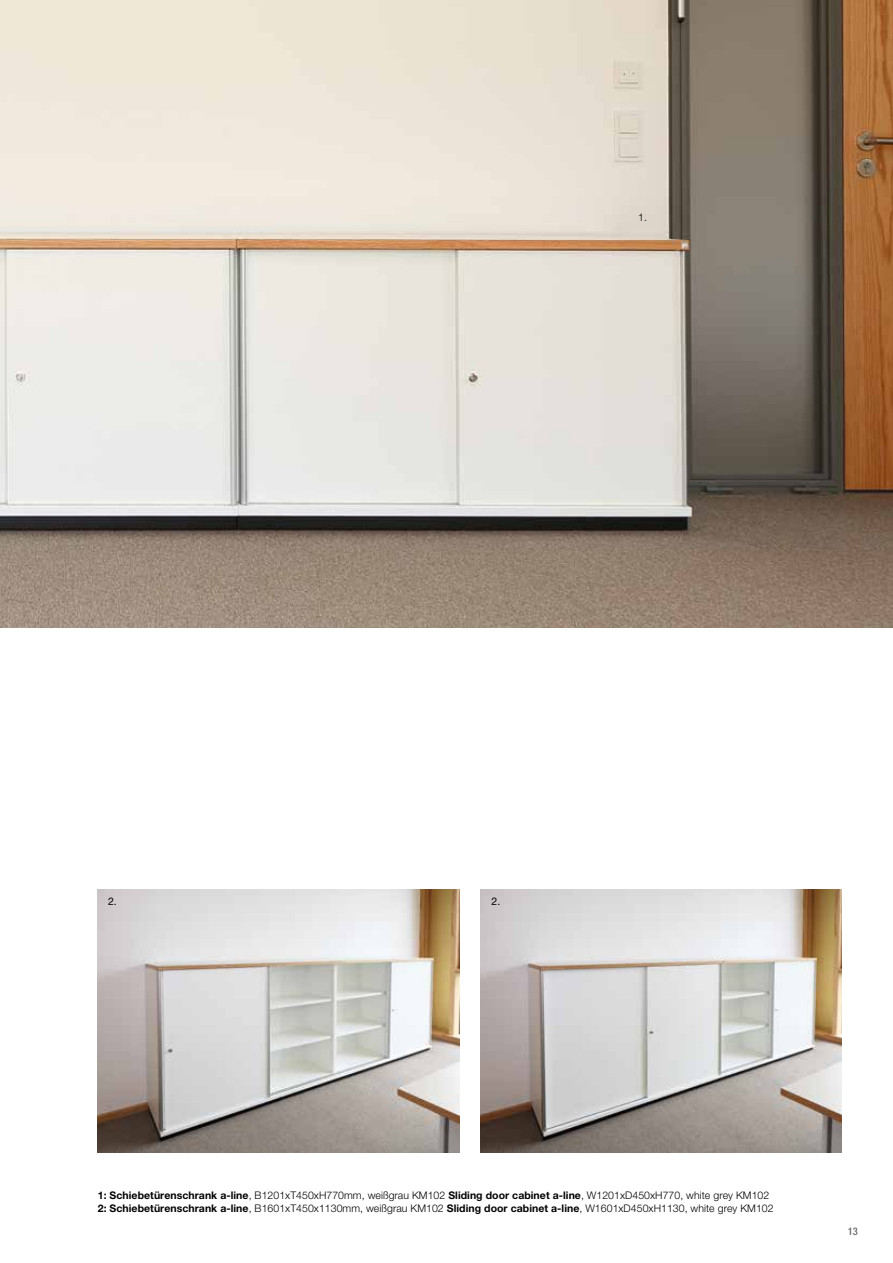
<style>
.page{position:relative;width:893px;height:1263px;background:#fff}
.page>*{position:absolute;margin:0;border:0;box-sizing:border-box;transform-origin:0 0}
.t1{font:300 10.5px/12.6px "Helvetica Neue";letter-spacing:.005em;color:#000}
.t2{font:10.5px "Helvetica Neue";color:#000}
.t3{font:500 condensed 10.5px "Helvetica Neue";color:#6a6a69}
.s1{font-weight:700}
</style>
<div class="page">
<img style="left:0;top:0;width:893px;height:628px">
<img style="left:480px;top:889px;width:362px;height:263px">
<img style="left:98px;top:889px;width:361px;height:263px">
<p class="t1" style="left:638px;top:211px;width:10px">1.</p>
<p class="t2" style="left:108px;top:895px;width:10px">2.</p>
<p class="t2" style="left:492px;top:895px;width:10px">2.</p>
<p class="t1" style="left:98px;top:1189px;width:677px"><span class="s1">1: Schiebetürenschrank a-line</span>, B1201xT450xH770mm, weißgrau KM102 <span class="s1">Sliding door cabinet a-line</span>, W1201xD450xH770, white grey KM102<br><span class="s1">2: Schiebetürenschrank a-line</span>, B1601xT450x1130mm, weißgrau KM102 <span class="s1">Sliding door cabinet a-line</span>, W1601xD450xH1130, white grey KM102</p>
<p class="t3" style="left:848px;top:1225px;width:12px">13</p>
</div>
